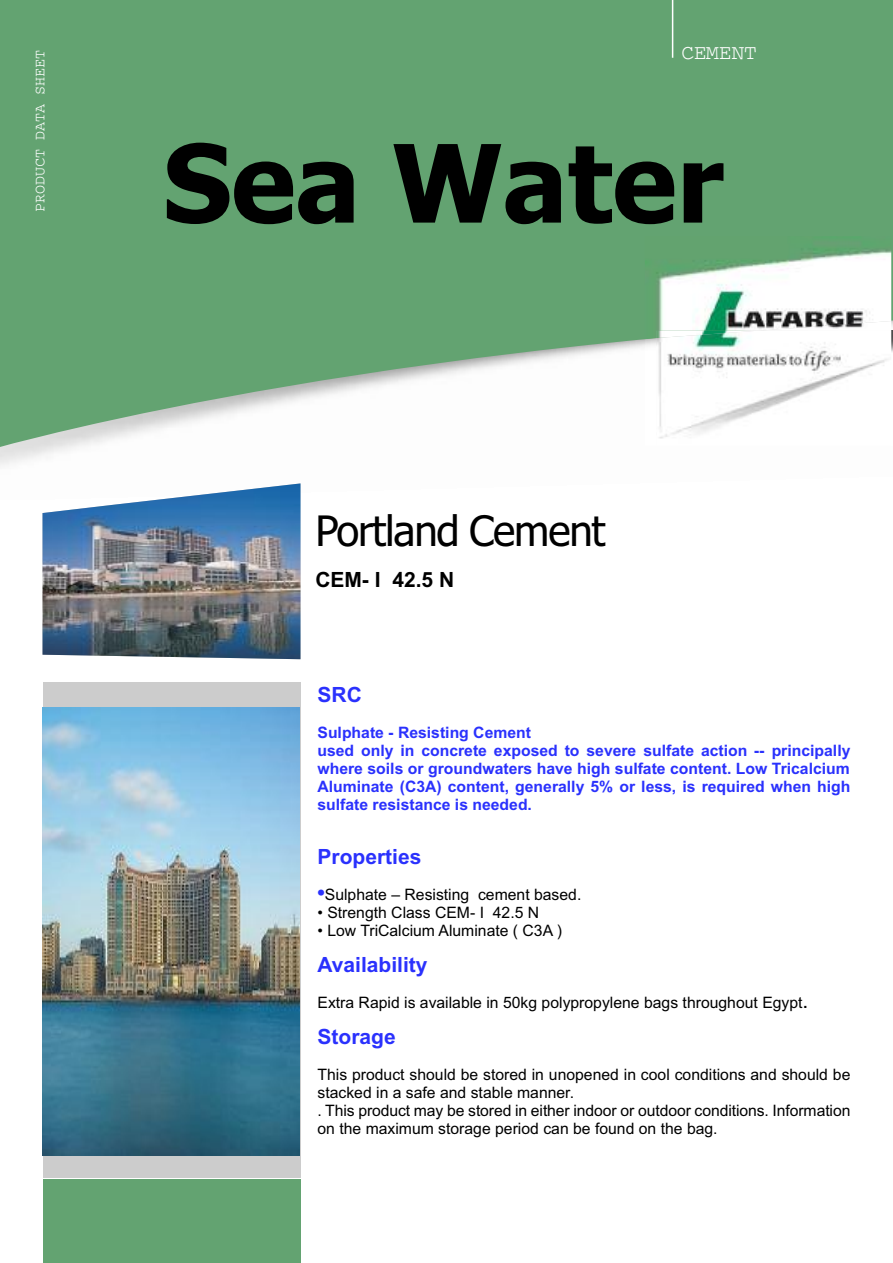
<style>
.page{position:relative;width:893px;height:1263px;background:#fff}
.page>*{position:absolute;margin:0;border:0;box-sizing:border-box;transform-origin:0 0}
.t1{font:700 108px "Tahoma";color:#000}
.t2{font:42px "Tahoma";letter-spacing:-.025em;color:#000}
.t3{font:700 21px "Arial";color:#2a31fd}
.t4{font:700 21px "Arial";color:#000}
.t5{font:21px "Courier";color:#fff}
.t6{font:15.75px/18px "Arial";color:#000}
.t7{font:700 15.75px/18px "Arial";color:#2a31fd}
.t8{font:15px "Courier";color:#fff}
.s1{font-weight:700;font-size:21px;color:#2a31fd}
.s2{font-size:21px}
</style>
<div class="page">
<div style="left:43px;top:1179px;width:257px;height:84px;background:#63a371"></div>
<svg style="left:0;top:0;width:893px;height:453px;background:#76ad82"></svg>
<hr style="left:672px;top:0;width:1px;height:58px;background:#fff">
<img style="left:656px;top:331px;width:237px;height:115px">
<img style="left:645px;top:339px;width:11px;height:107px">
<img style="left:645px;top:236px;width:246px;height:103px">
<img style="left:656px;top:331px;width:102px;height:7px">
<div style="left:43px;top:682px;width:257px;height:495px;background:#ccc"></div>
<img style="left:43px;top:707px;width:256px;height:448px">
<img style="left:43px;top:483px;width:257px;height:176px">
<p class="t8" style="left:35px;top:212px;width:163px;rotate:-90deg">PRODUCT DATA SHEET</p>
<h3 class="t5" style="left:681px;top:46px;width:77px">CEMENT</h3>
<h1 class="t1" style="left:163px;top:122px;width:562px">Sea Water</h1>
<h2 class="t2" style="left:315px;top:507px;width:292px">Portland Cement</h2>
<h3 class="t4" style="left:315px;top:567px;width:140px">CEM- I 42.5 N</h3>
<h3 class="t3" style="left:317px;top:682px;width:46px">SRC</h3>
<p class="t7" style="left:317px;top:724px;width:534px">Sulphate - Resisting Cement<br>used only in concrete exposed to severe sulfate action -- principally where soils or groundwaters have high sulfate content. Low Tricalcium Aluminate (C3A) content, generally 5% or less, is required when high sulfate resistance is needed.</p>
<h3 class="t3" style="left:317px;top:844px;width:105px">Properties</h3>
<p class="t6" style="left:317px;top:886px;width:265px"><span class="s1">•</span>Sulphate – Resisting cement based.</p>
<p class="t6" style="left:317px;top:904px;width:223px">• Strength Class CEM- I 42.5 N</p>
<p class="t6" style="left:317px;top:922px;width:246px">• Low TriCalcium Aluminate ( C3A )</p>
<h3 class="t3" style="left:317px;top:952px;width:112px">Availability</h3>
<p class="t6" style="left:317px;top:994px;width:492px">Extra Rapid is available in 50kg polypropylene bags throughout Egypt<span class="s2">.</span></p>
<h3 class="t3" style="left:317px;top:1024px;width:80px">Storage</h3>
<p class="t6" style="left:317px;top:1066px;width:534px">This product should be stored in unopened in cool conditions and should be stacked in a safe and stable manner.<br>. This product may be stored in either indoor or outdoor conditions. Information on the maximum storage period can be found on the bag.</p>
</div>
